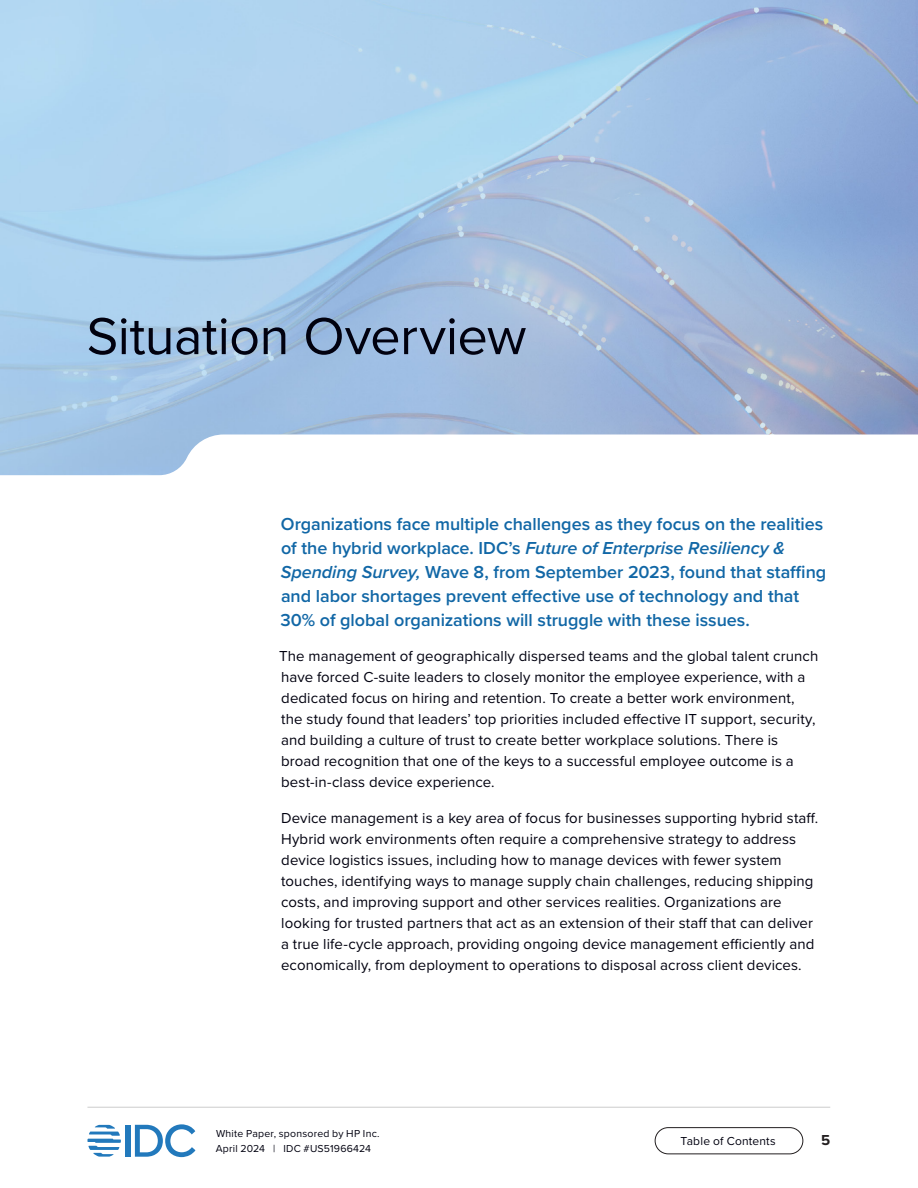
<style>
.page{position:relative;width:918px;height:1188px;background:#fff}
.page>*{position:absolute;margin:0;border:0;box-sizing:border-box;transform-origin:0 0}
.H2_Main_Section_Title__black{font:54px "Proxima Nova";letter-spacing:-.01em;color:#01010f}
.Bold_Intro_Text{font:600 18px/24px "Proxima Nova";letter-spacing:-.005em;color:#1167a6}
.Body_Text{font:15px/21px "Proxima Nova";letter-spacing:.005em;color:#01010f}
.t1{font:700 15px "Proxima Nova";color:#231f20}
.t2{font:12px "Proxima Nova";letter-spacing:.015em;color:#01010f}
.t3{font:10.5px/15px "Proxima Nova";letter-spacing:.02em;color:#01010f}
.s1{font-style:italic}
</style>
<div class="page">
<div style="left:126px;top:1125px;width:5px;height:32px;background:#2279bc"></div>
<svg style="left:135px;top:1124px;width:60px;height:33px"></svg>
<svg style="left:87px;top:1125px;width:34px;height:32px"></svg>
<hr style="left:87px;top:1107px;width:743px;height:1px;background:#ccc">
<div style="left:655px;top:1127px;width:148px;height:27px;border:1px solid #231f20;border-radius:13px"></div>
<img style="left:0;top:0;width:918px;height:475px">
<h2 class="H2_Main_Section_Title__black" style="left:87px;top:296px;width:441px">Situation Overview</h2>
<p class="Bold_Intro_Text" style="left:280px;top:512px;width:548px">Organizations face multiple challenges as they focus on the realities of the hybrid workplace. IDC’s <span class="s1">Future of Enterprise Resiliency &amp; Spending Survey,</span> Wave 8, from September 2023, found that staffing and labor shortages prevent effective use of technology and that 30% of global organizations will struggle with these issues.</p>
<p class="Body_Text" style="left:279px;top:645px;width:541px">The management of geographically dispersed teams and the global talent crunch have forced C-suite leaders to closely monitor the employee experience, with a dedicated focus on hiring and retention. To create a better work environment,<br>the study found that leaders’ top priorities included effective IT support, security, and building a culture of trust to create better workplace solutions. There is broad recognition that one of the keys to a successful employee outcome is a best-in-class device experience.</p>
<p class="Body_Text" style="left:281px;top:806px;width:539px">Device management is a key area of focus for businesses supporting hybrid staff.<br>Hybrid work environments often require a comprehensive strategy to address device logistics issues, including how to manage devices with fewer system touches, identifying ways to manage supply chain challenges, reducing shipping costs, and improving support and other services realities. Organizations are looking for trusted partners that act as an extension of their staff that can deliver a true life-cycle approach, providing ongoing device management efficiently and economically, from deployment to operations to disposal across client devices.</p>
<p class="t3" style="left:216px;top:1126px;width:165px">White Paper, sponsored by HP Inc.<br>April 2024 | IDC #US51966424</p>
<p class="t2" style="left:681px;top:1132px;width:97px">Table of Contents</p>
<p class="t1" style="left:821px;top:1129px;width:11px">5</p>
</div>
